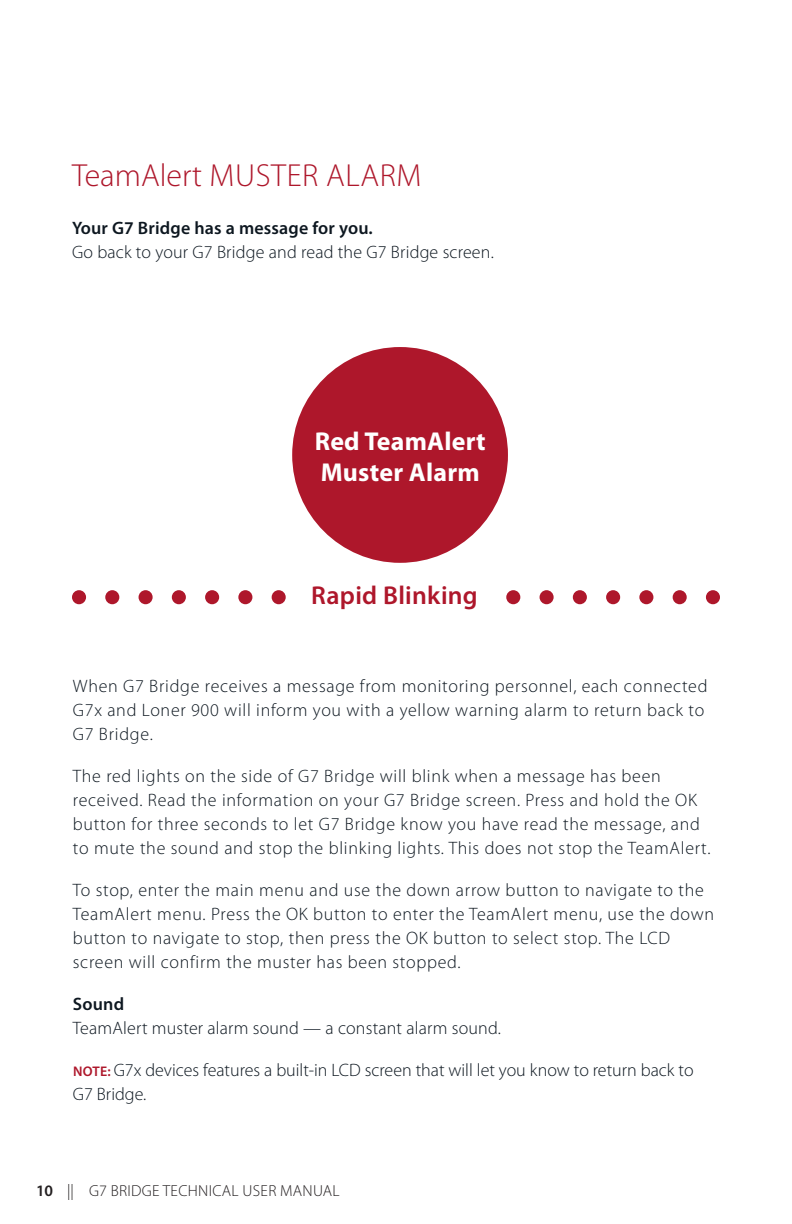
<style>
.page{position:relative;width:792px;height:1224px;background:#fff}
.page>*{position:absolute;margin:0;border:0;box-sizing:border-box;transform-origin:0 0}
.HEADING_-_LIGHT_16_1{font:300 32px "Myriad Pro";letter-spacing:.02em;color:#ae172b}
.BODY_COPY_-_LIGHT_11{font:700 26px/30.6px "Myriad Pro";letter-spacing:.01em;color:#fff}
.BODY_COPY_-_LIGHT_11-2{font:600 26px "Myriad Pro";letter-spacing:.01em;color:#ae172b}
.BODY_COPY_-_LIGHT_9{font:300 18px/24px "Myriad Pro";letter-spacing:.04em;color:#0d1720}
.BODY_COPY_-_LIGHT_9-2{font:300 18px "Myriad Pro";letter-spacing:.01em;color:#0d1720}
.BODY_COPY_-_LIGHT_9-3{font:300 18px/24px "Myriad Pro";color:#0d1720}
.SUBHEAD_-_SEMIBOLD_9{font:600 18px "Myriad Pro";letter-spacing:.01em;color:#0d1720}
.t1{font:300 16px "Myriad Pro";letter-spacing:.02em;color:#231f20}
.s1{font-weight:600;font-size:14px;color:#ae172b}
.s2{font-weight:600}
</style>
<div class="page">
<div style="left:292px;top:347px;width:216px;height:216px;background:#ae172b;border-radius:50%"></div>
<div style="left:139px;top:590px;width:14px;height:14px;background:#ae172b;border-radius:50%"></div>
<div style="left:573px;top:590px;width:14px;height:14px;background:#ae172b;border-radius:50%"></div>
<div style="left:105px;top:590px;width:14px;height:14px;background:#ae172b;border-radius:50%"></div>
<div style="left:540px;top:590px;width:14px;height:14px;background:#ae172b;border-radius:50%"></div>
<div style="left:72px;top:590px;width:14px;height:14px;background:#ae172b;border-radius:50%"></div>
<div style="left:506px;top:590px;width:14px;height:14px;background:#ae172b;border-radius:50%"></div>
<div style="left:205px;top:590px;width:14px;height:14px;background:#ae172b;border-radius:50%"></div>
<div style="left:639px;top:590px;width:14px;height:14px;background:#ae172b;border-radius:50%"></div>
<div style="left:172px;top:590px;width:14px;height:14px;background:#ae172b;border-radius:50%"></div>
<div style="left:606px;top:590px;width:14px;height:14px;background:#ae172b;border-radius:50%"></div>
<div style="left:272px;top:590px;width:14px;height:14px;background:#ae172b;border-radius:50%"></div>
<div style="left:706px;top:590px;width:14px;height:14px;background:#ae172b;border-radius:50%"></div>
<div style="left:238px;top:590px;width:14px;height:14px;background:#ae172b;border-radius:50%"></div>
<div style="left:673px;top:590px;width:14px;height:14px;background:#ae172b;border-radius:50%"></div>
<p class="HEADING_-_LIGHT_16_1" style="left:72px;top:156px;width:351px">TeamAlert MUSTER ALARM</p>
<p class="SUBHEAD_-_SEMIBOLD_9" style="left:72px;top:217px;width:302px">Your G7 Bridge has a message for you.</p>
<p class="BODY_COPY_-_LIGHT_9-2" style="left:72px;top:242px;width:423px">Go back to your G7 Bridge and read the G7 Bridge screen.</p>
<p class="BODY_COPY_-_LIGHT_11" style="left:315px;top:425px;width:173px">Red TeamAlert<br>Muster Alarm</p>
<p class="BODY_COPY_-_LIGHT_11-2" style="left:311px;top:578px;width:168px">Rapid Blinking</p>
<p class="BODY_COPY_-_LIGHT_9" style="left:73px;top:674px;width:636px">When G7 Bridge receives a message from monitoring personnel, each connected<br>G7x and Loner 900 will inform you with a yellow warning alarm to return back to<br>G7 Bridge.</p>
<p class="BODY_COPY_-_LIGHT_9" style="left:73px;top:764px;width:639px">The red lights on the side of G7 Bridge will blink when a message has been received. Read the information on your G7 Bridge screen. Press and hold the OK button for three seconds to let G7 Bridge know you have read the message, and to mute the sound and stop the blinking lights. This does not stop the TeamAlert.</p>
<p class="BODY_COPY_-_LIGHT_9" style="left:73px;top:878px;width:643px">To stop, enter the main menu and use the down arrow button to navigate to the TeamAlert menu. Press the OK button to enter the TeamAlert menu, use the down button to navigate to stop, then press the OK button to select stop. The LCD screen will confirm the muster has been stopped.</p>
<p class="SUBHEAD_-_SEMIBOLD_9" style="left:73px;top:993px;width:53px">Sound</p>
<p class="BODY_COPY_-_LIGHT_9-2" style="left:73px;top:1017px;width:430px">TeamAlert muster alarm sound — a constant alarm sound.</p>
<p class="BODY_COPY_-_LIGHT_9-3" style="left:73px;top:1058px;width:622px"><span class="s1">NOTE:</span> G7x devices features a built-in LCD screen that will let you know to return back to<br>G7 Bridge.</p>
<p class="t1" style="left:36px;top:1181px;width:305px"><span class="s2">10</span> || G7 BRIDGE TECHNICAL USER MANUAL</p>
</div>
